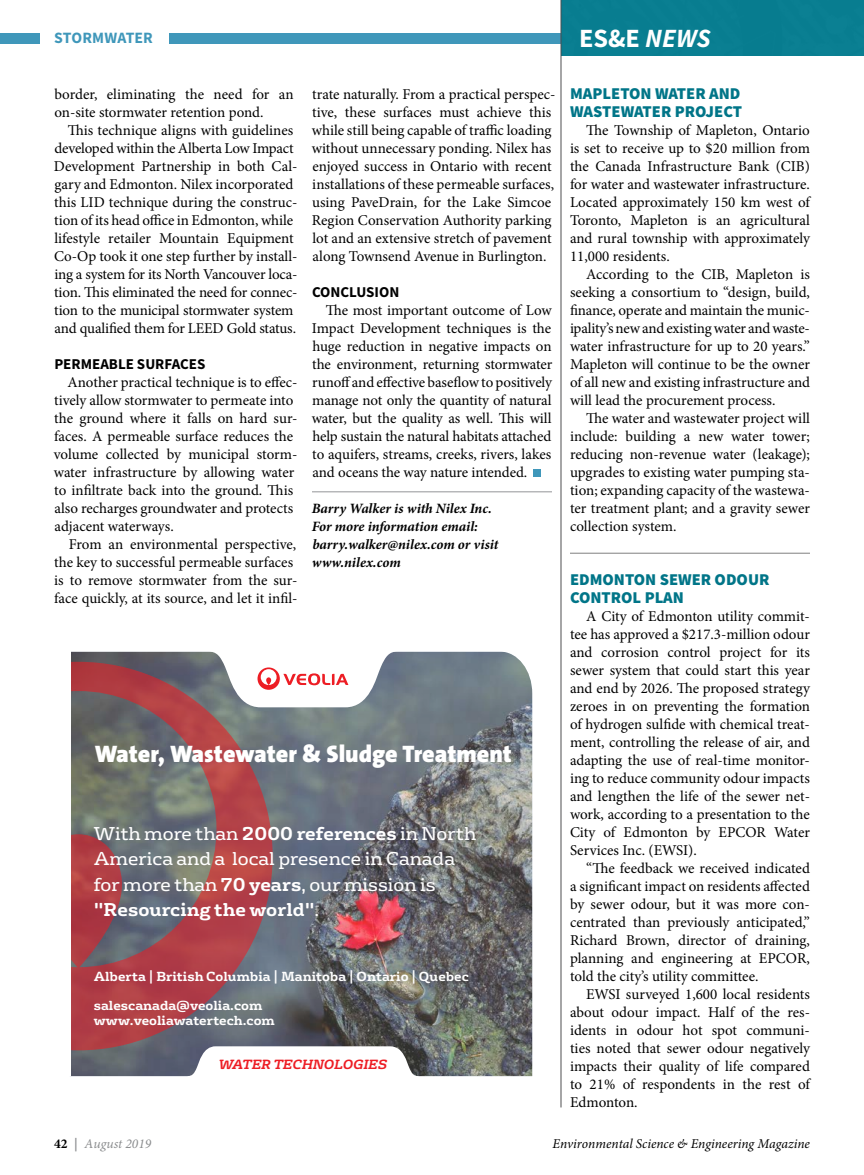
<style>
.page{position:relative;width:864px;height:1175px;background:#fff}
.page>*{position:absolute;margin:0;border:0;box-sizing:border-box;transform-origin:0 0}
.t1{font:700 26.4px "Source Sans Pro";color:#fff}
.t2{font:24px "The Sans Veolia W9 Blk";color:#fff}
.t3{font:18px/25.5px "FS Rufus";color:#fff}
.t4{font:900 16.5px/18px "Source Sans Pro";color:#007588}
.t5{font:700 15.75px "Source Sans Pro";letter-spacing:.005em;color:#3f97ba}
.t6{font:15px/18px "Minion Pro";color:#000;text-align:justify}
.t7{font:700 15px "Source Sans Pro";color:#000}
.t8{font:italic 700 14.25px/18px "Minion Pro";letter-spacing:-.005em;color:#000}
.t9{font:italic 13.5px "Minion Pro";color:#000}
.t10{font:italic 13.5px "Minion Pro";color:#8a8c8e}
.t11{font:italic 700 12.9px "FS Rufus";color:#ed1d24}
.t12{font:700 12.75px/15.3px "FS Rufus";color:#fff}
.s1{font-style:italic}
.s2{font-weight:700}
.s3{font-weight:700;font-style:normal;color:#000}
.s4{font-weight:700;font-style:normal}
</style>
<div class="page">
<hr style="left:312px;top:491px;width:240px;height:1px;background:#939598">
<div style="left:533px;top:470px;width:8px;height:7px;background:#3f97ba"></div>
<hr style="left:570px;top:553px;width:240px;height:1px;background:#808080">
<div style="left:0;top:33px;width:864px;height:10px;background:#3f97ba"></div>
<div style="left:42px;top:32px;width:127px;height:13px;background:#fff"></div>
<div style="left:40px;top:32px;width:127px;height:13px;background:#fff"></div>
<div style="left:562px;top:0;width:302px;height:56px;background:#087d90"></div>
<hr style="left:561px;top:0;width:1px;height:1107px;background:#4d4d4f">
<img style="left:71px;top:707px;width:461px;height:369px">
<svg style="left:71px;top:707px;width:202px;height:343px;background:#8b5a5f"></svg>
<svg style="left:71px;top:651px;width:462px;height:56px"></svg>
<svg style="left:188px;top:1046px;width:230px;height:30px"></svg>
<p class="t5" style="left:56px;top:27px;width:100px">STORMWATER</p>
<h1 class="t1" style="left:579px;top:20px;width:133px">ES&amp;E <span class="s1">NEWS</span></h1>
<p class="t6" style="left:54px;top:85px;width:241px">border, eliminating the need for an on-site stormwater retention pond.</p>
<p class="t6" style="left:54px;top:121px;width:245px;text-align:left;text-indent:14px">This technique aligns with guidelines developed within the Alberta Low Impact Development Partnership in both Cal&shy;gary and Edmonton. Nilex incorporated this LID technique during the construc&shy;tion of its head office in Edmonton, while lifestyle retailer Mountain Equipment Co-Op took it one step further by install&shy;ing a system for its North Vancouver loca&shy;tion. This eliminated the need for connec&shy;tion to the municipal stormwater system and qualified them for LEED Gold status.</p>
<p class="t7" style="left:54px;top:354px;width:153px">PERMEABLE SURFACES</p>
<p class="t6" style="left:54px;top:373px;width:245px;text-align:left;text-indent:14px">Another practical technique is to effec&shy;tively allow stormwater to permeate into the ground where it falls on hard sur&shy;faces. A permeable surface reduces the volume collected by municipal storm&shy;water infrastructure by allowing water to infiltrate back into the ground. This also recharges groundwater and protects adjacent waterways.</p>
<p class="t6" style="left:54px;top:535px;width:245px;text-align:left;text-indent:15px">From an environmental perspective, the key to successful permeable surfaces is to remove stormwater from the sur&shy;face quickly, at its source, and let it infil-</p>
<p class="t6" style="left:312px;top:85px;width:245px;text-align:left">trate naturally. From a practical perspec&shy;tive, these surfaces must achieve this while still being capable of traffic loading without unnecessary ponding. Nilex has enjoyed success in Ontario with recent installations of these permeable surfaces, using PaveDrain, for the Lake Simcoe Region Conservation Authority parking lot and an extensive stretch of pavement along Townsend Avenue in Burlington.</p>
<p class="t7" style="left:312px;top:282px;width:89px">CONCLUSION</p>
<p class="t6" style="left:312px;top:301px;width:242px;text-indent:14px">The most important outcome of Low Impact Development techniques is the huge reduction in negative impacts on the environment, returning stormwater runoff and effective baseflow to positively manage not only the quantity of natural water, but the quality as well. This will help sustain the natural habitats attached to aquifers, streams, creeks, rivers, lakes and oceans the way nature intended.</p>
<p class="t8" style="left:312px;top:499px;width:188px">Barry Walker is with Nilex Inc.<br>For more information email: barry.walker@nilex.com or visit www.nilex.com</p>
<h2 class="t2" style="left:95px;top:738px;width:419px">Water, Wastewater &amp; Sludge Treatment</h2>
<p class="t3" style="left:94px;top:819px;width:384px">With more than <span class="s2">2000 references</span> in North America and a local presence in Canada for more than <span class="s2">70 years</span>, our mission is <span class="s2">"Resourcing the world"</span>.</p>
<p class="t12" style="left:94px;top:967px;width:377px">Alberta | British Columbia | Manitoba | Ontario | Quebec</p>
<p class="t12" style="left:94px;top:996px;width:183px">salescanada@veolia.com www.veoliawatertech.com</p>
<p class="t11" style="left:219px;top:1052px;width:170px">WATER TECHNOLOGIES</p>
<p class="t4" style="left:570px;top:84px;width:174px">MAPLETON WATER AND<br>WASTEWATER PROJECT</p>
<p class="t6" style="left:570px;top:121px;width:242px;text-indent:16px">The Township of Mapleton, Ontario is set to receive up to $20 million from the Canada Infrastructure Bank (CIB) for water and wastewater infrastructure.<br>Located approximately 150 km west of Toronto, Mapleton is an agricultural and rural township with approximately 11,000 residents.</p>
<p class="t6" style="left:570px;top:265px;width:242px;text-indent:16px">According to the CIB, Mapleton is seeking a consortium to “design, build, finance, operate and maintain the munic&shy;ipality’s new and existing water and waste&shy;water infrastructure for up to 20 years.” Mapleton will continue to be the owner of all new and existing infrastructure and will lead the procurement process.</p>
<p class="t6" style="left:570px;top:409px;width:242px;text-indent:16px">The water and wastewater project will include: building a new water tower; reducing non-revenue water (leakage); upgrades to existing water pumping sta&shy;tion; expanding capacity of the wastewa&shy;ter treatment plant; and a gravity sewer collection system.</p>
<p class="t4" style="left:570px;top:570px;width:201px">EDMONTON SEWER ODOUR<br>CONTROL PLAN</p>
<p class="t6" style="left:570px;top:607px;width:242px;text-indent:16px">A City of Edmonton utility commit&shy;tee has approved a $217.3-million odour and corrosion control project for its sewer system that could start this year and end by 2026. The proposed strategy zeroes in on preventing the formation of hydrogen sulfide with chemical treat&shy;ment, controlling the release of air, and adapting the use of real-time monitor&shy;ing to reduce community odour impacts and lengthen the life of the sewer net&shy;work, according to a presentation to the City of Edmonton by EPCOR Water Services Inc. (EWSI).</p>
<p class="t6" style="left:570px;top:859px;width:242px;text-indent:16px">“The feedback we received indicated a significant impact on residents affected by sewer odour, but it was more con&shy;centrated than previously anticipated,” Richard Brown, director of draining, planning and engineering at EPCOR, told the city’s utility committee.</p>
<p class="t6" style="left:570px;top:985px;width:242px;text-indent:16px">EWSI surveyed 1,600 local residents about odour impact. Half of the res&shy;idents in odour hot spot communi&shy;ties noted that sewer odour negatively impacts their quality of life compared to 21% of respondents in the rest of Edmonton.</p>
<p class="t10" style="left:54px;top:1134px;width:99px"><span class="s3">42</span> <span class="s4">|</span> August 2019</p>
<p class="t9" style="left:553px;top:1134px;width:259px">Environmental Science &amp; Engineering Magazine</p>
</div>
